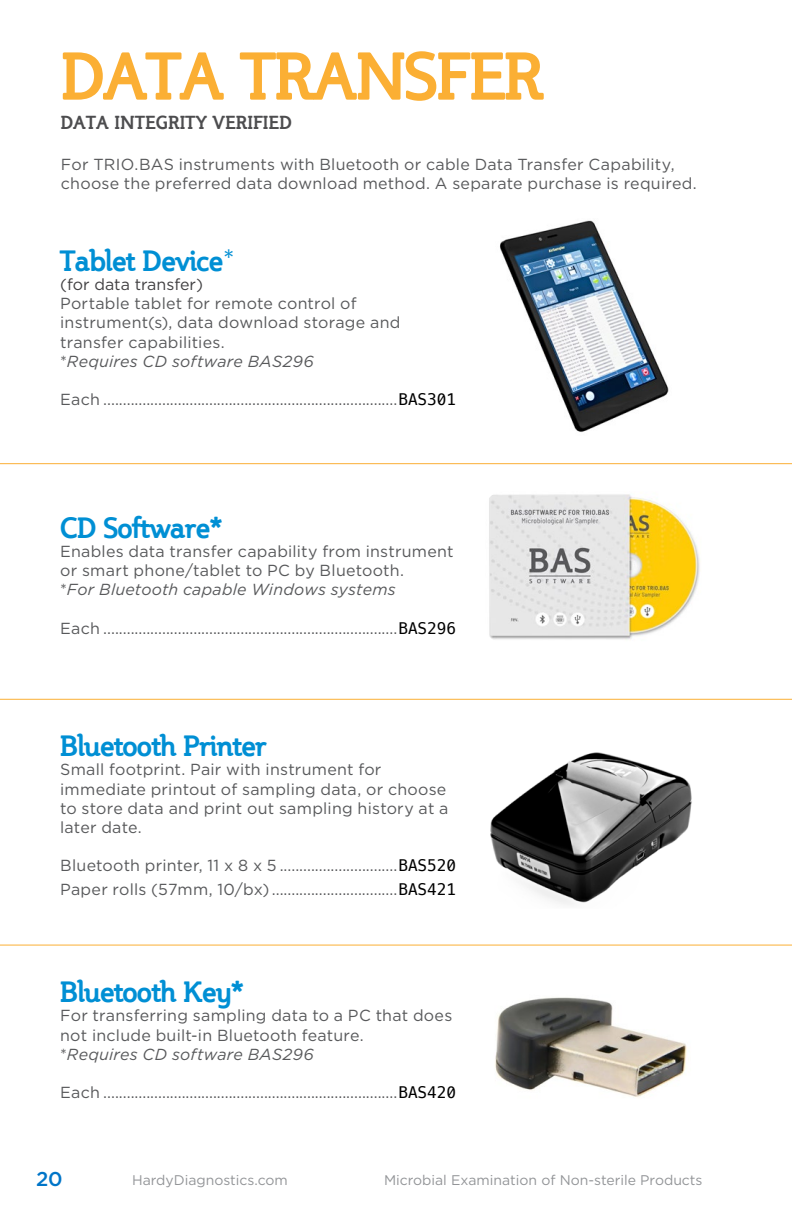
<style>
.page{position:relative;width:792px;height:1224px;background:#fff}
.page>*{position:absolute;margin:0;border:0;box-sizing:border-box;transform-origin:0 0}
.t1{font:700 64px "Steinem";color:#fbaf34}
.t2{font:700 28px "Steinem";color:#008fd4}
.t3{font:500 20px "Gotham";color:#0075c8}
.t4{font:700 18px "Steinem";letter-spacing:.04em;color:#4d4d4f}
.t5{font:16px/19.2px "Gotham";letter-spacing:.015em;color:#58595b}
.t6{font:16px "Gotham";color:#414042}
.t7{font:14px "Gotham";color:#939598}
.s1{font-family:"Gotham";font-weight:400}
.s2{font-style:italic}
.s3{font-family:"Menlo";color:#000}
</style>
<div class="page">
<img style="left:500px;top:220px;width:169px;height:212px">
<img style="left:489px;top:494px;width:211px;height:146px">
<img style="left:490px;top:752px;width:202px;height:153px">
<img style="left:495px;top:997px;width:192px;height:100px">
<hr style="left:0;top:463px;width:792px;height:1px;background:#fbaf34">
<hr style="left:0;top:699px;width:792px;height:1px;background:#fbaf34">
<hr style="left:0;top:945px;width:792px;height:1px;background:#fbaf34">
<h1 class="t1" style="left:61px;top:40px;width:484px">DATA TRANSFER</h1>
<p class="t4" style="left:61px;top:113px;width:232px">DATA INTEGRITY VERIFIED</p>
<p class="t5" style="left:61px;top:154px;width:637px">For TRIO.BAS instruments with Bluetooth or cable Data Transfer Capability, choose the preferred data download method. A separate purchase is required.</p>
<h2 class="t2" style="left:60px;top:245px;width:176px">Tablet Device<span class="s1">*</span></h2>
<p class="t6" style="left:60px;top:274px;width:144px">(for data transfer)</p>
<p class="t5" style="left:60px;top:294px;width:342px">Portable tablet for remote control of instrument(s), data download storage and transfer capabilities.<br>*<span class="s2">Requires CD software BAS296</span></p>
<p class="t5" style="left:60px;top:390px;width:397px">Each ...........................................................................<span class="s3">BAS301</span></p>
<h2 class="t2" style="left:60px;top:511px;width:163px">CD Software*</h2>
<p class="t5" style="left:60px;top:541px;width:395px">Enables data transfer capability from instrument or smart phone/tablet to PC by Bluetooth.<br>*<span class="s2">For Bluetooth capable Windows systems</span></p>
<p class="t5" style="left:60px;top:618px;width:397px">Each ...........................................................................<span class="s3">BAS296</span></p>
<h2 class="t2" style="left:60px;top:730px;width:207px">Bluetooth Printer</h2>
<p class="t5" style="left:60px;top:760px;width:390px">Small footprint. Pair with instrument for immediate printout of sampling data, or choose to store data and print out sampling history at a later date.</p>
<p class="t5" style="left:60px;top:853px;width:397px;line-height:24px">Bluetooth printer, 11 x 8 x 5 ..............................<span class="s3">BAS520<br></span>Paper rolls (57mm, 10/bx) ................................<span class="s3">BAS421</span></p>
<h2 class="t2" style="left:60px;top:976px;width:185px">Bluetooth Key*</h2>
<p class="t5" style="left:60px;top:1006px;width:394px">For transferring sampling data to a PC that does not include built-in Bluetooth feature.<br>*<span class="s2">Requires CD software BAS296</span></p>
<p class="t5" style="left:60px;top:1083px;width:397px">Each ...........................................................................<span class="s3">BAS420</span></p>
<p class="t3" style="left:36px;top:1166px;width:28px">20</p>
<p class="t7" style="left:132px;top:1171px;width:157px">HardyDiagnostics.com</p>
<p class="t7" style="left:384px;top:1171px;width:320px">Microbial Examination of Non-sterile Products</p>
</div>
